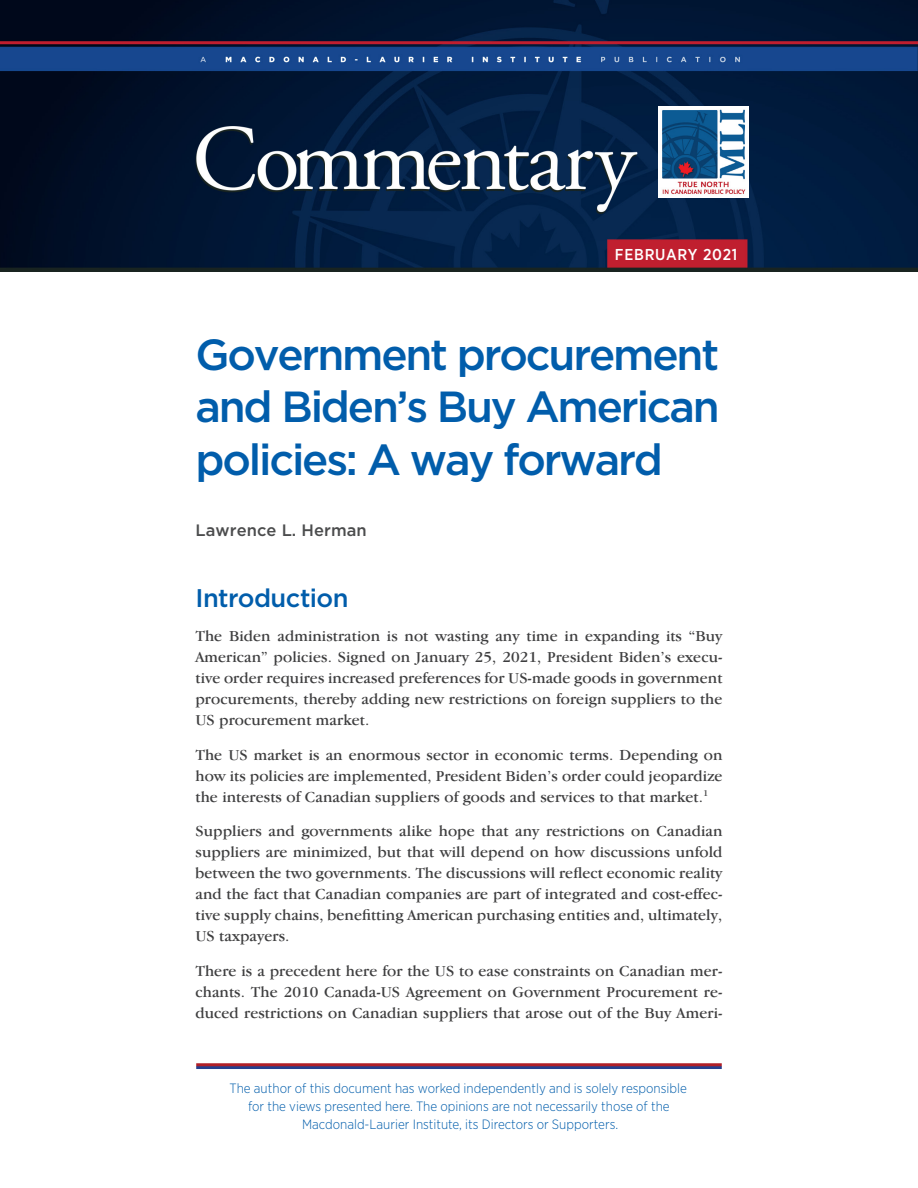
<style>
.page{position:relative;width:918px;height:1188px;background:#fff}
.page>*{position:absolute;margin:0;border:0;box-sizing:border-box;transform-origin:0 0}
.H-1{font:500 43.5px/52.5px "Gotham";letter-spacing:-.05em;color:#015dab;text-align:justify}
.S-1{font:500 25.5px "Gotham";letter-spacing:-.02em;color:#015dab}
.Author_s_name{font:500 16.5px "Gotham";letter-spacing:.005em;color:#4b4c4d}
.Body_garamond_10_5_1{font:15.75px/21px "Garamond IT Cby BT";letter-spacing:.005em;color:#3e3e3f;text-align:justify}
.t1{font:500 15.75px "Gotham Narrow";letter-spacing:.05em;color:#fff}
.t2{font:300 13.5px/18px "Gotham Narrow";color:#015dab;text-align:center}
</style>
<div class="page">
<hr style="left:196px;top:1066px;width:526px;height:3px;background:#253f8e">
<hr style="left:196px;top:1063px;width:526px;height:3px;background:#b01f27">
<img style="left:0;top:0;width:918px;height:271px">
<img style="left:659px;top:107px;width:90px;height:91px">
<p class="t1" style="left:615px;top:245px;width:124px">FEBRUARY 2021</p>
<p class="H-1" style="left:195px;top:327px;width:526px">Government procurement and Biden’s Buy American policies: A way forward</p>
<p class="Author_s_name" style="left:195px;top:521px;width:173px">Lawrence L. Herman</p>
<p class="S-1" style="left:195px;top:583px;width:155px">Introduction</p>
<p class="Body_garamond_10_5_1" style="left:195px;top:625px;width:529px">The Biden administration is not wasting any time in expanding its “Buy American” policies. Signed on January 25, 2021, President Biden’s execu&shy;tive order requires increased preferences for US-made goods in government procurements, thereby adding new restrictions on foreign suppliers to the US procurement market.</p>
<p class="Body_garamond_10_5_1" style="left:195px;top:744px;width:529px">The US market is an enormous sector in economic terms. Depending on how its policies are implemented, President Biden’s order could jeopardize the interests of Canadian suppliers of goods and services to that market.<sup>1</sup></p>
<p class="Body_garamond_10_5_1" style="left:195px;top:820px;width:529px">Suppliers and governments alike hope that any restrictions on Canadian suppliers are minimized, but that will depend on how discussions unfold between the two governments. The discussions will reflect economic reality and the fact that Canadian companies are part of integrated and cost-effec&shy;tive supply chains, benefitting American purchasing entities and, ultimately, US taxpayers.</p>
<p class="Body_garamond_10_5_1" style="left:195px;top:960px;width:529px">There is a precedent here for the US to ease constraints on Canadian mer&shy;chants. The 2010 Canada-US Agreement on Government Procurement re&shy;duced restrictions on Canadian suppliers that arose out of the Buy Ameri-</p>
<p class="t2" style="left:230px;top:1079px;width:459px">The author of this document has worked independently and is solely responsible for the views presented here. The opinions are not necessarily those of the<br>Macdonald-Laurier Institute, its Directors or Supporters.</p>
</div>
